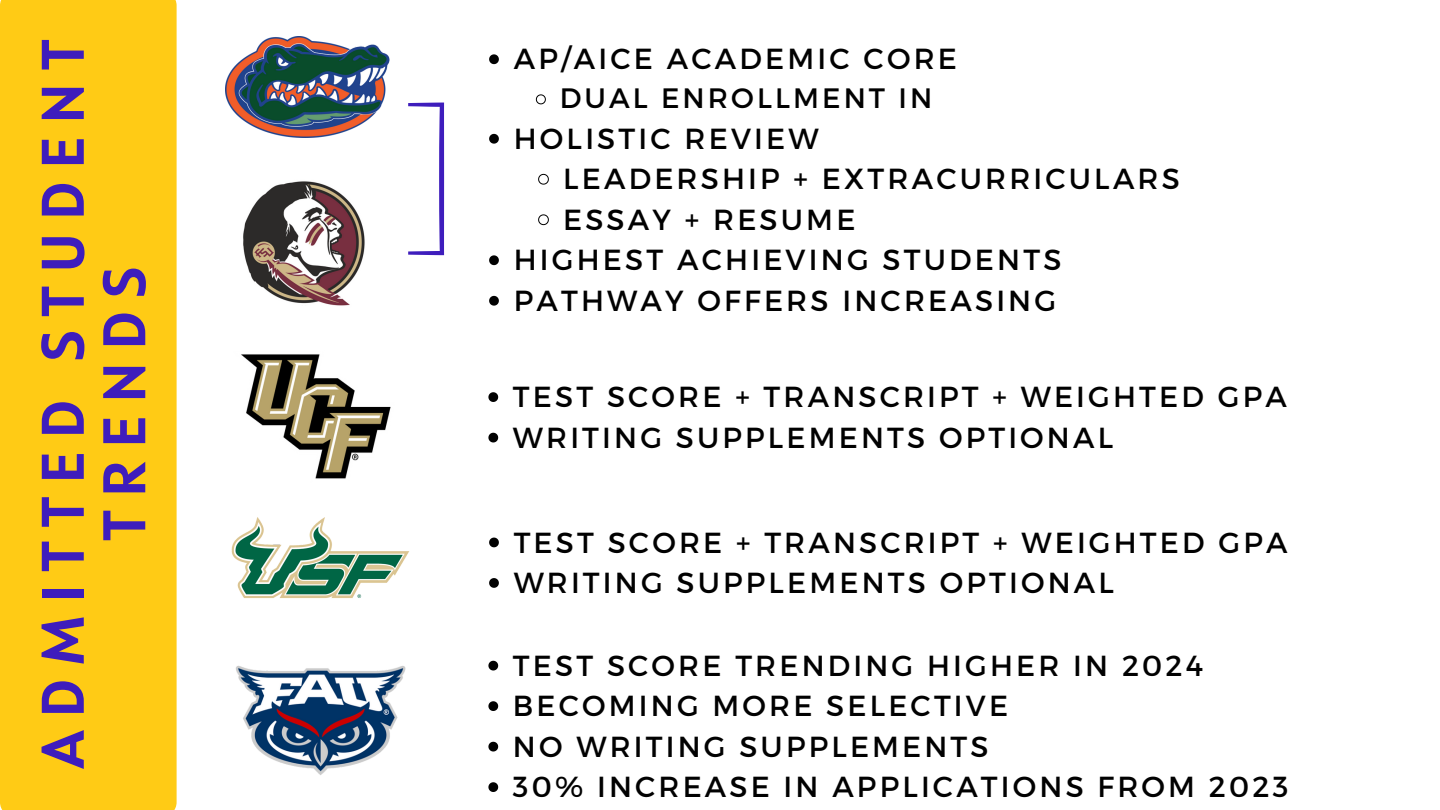
<style>
.page{position:relative;width:1440px;height:810px;background:#fff}
.page>*{position:absolute;margin:0;border:0;box-sizing:border-box;transform-origin:0 0}
.t1{font:700 60px/61.5px "Squad";letter-spacing:.215em;color:#3e1dbc;text-align:center}
.t2{font:29px "Montserrat";letter-spacing:.11em;color:#010101}
.t3{font:28px "Montserrat";letter-spacing:.11em;color:#010101}
</style>
<div class="page">
<div style="left:0;top:0;width:177px;height:810px;background:#ffcb15"></div>
<img style="left:241px;top:354px;width:150px;height:125px">
<img style="left:231px;top:517px;width:179px;height:82px">
<img style="left:226px;top:37px;width:163px;height:101px">
<img style="left:243px;top:181px;width:122px;height:125px">
<img style="left:236px;top:666px;width:170px;height:109px">
<svg style="left:408px;top:103px;width:36px;height:152px"></svg>
<svg style="left:488px;top:661px;width:10px;height:10px"></svg>
<svg style="left:488px;top:701px;width:10px;height:10px"></svg>
<svg style="left:488px;top:742px;width:10px;height:10px"></svg>
<svg style="left:488px;top:782px;width:10px;height:10px"></svg>
<svg style="left:489px;top:54px;width:10px;height:10px"></svg>
<svg style="left:536px;top:94px;width:10px;height:11px"></svg>
<svg style="left:489px;top:134px;width:10px;height:10px"></svg>
<svg style="left:538px;top:174px;width:11px;height:11px"></svg>
<svg style="left:538px;top:214px;width:11px;height:11px"></svg>
<svg style="left:489px;top:255px;width:10px;height:10px"></svg>
<svg style="left:489px;top:296px;width:10px;height:10px"></svg>
<svg style="left:488px;top:392px;width:10px;height:10px"></svg>
<svg style="left:488px;top:433px;width:10px;height:9px"></svg>
<svg style="left:489px;top:538px;width:10px;height:9px"></svg>
<svg style="left:489px;top:578px;width:10px;height:10px"></svg>
<p class="t1" style="left:37px;top:769px;width:731px;rotate:-90deg">ADMITTED STUDENT<br>TRENDS</p>
<p class="t2" style="left:514px;top:40px;width:445px">AP/AICE ACADEMIC CORE</p>
<p class="t3" style="left:560px;top:80px;width:374px">DUAL ENROLLMENT IN</p>
<p class="t2" style="left:514px;top:120px;width:306px">HOLISTIC REVIEW</p>
<p class="t2" style="left:563px;top:160px;width:618px">LEADERSHIP + EXTRACURRICULARS</p>
<p class="t2" style="left:563px;top:201px;width:294px">ESSAY + RESUME</p>
<p class="t2" style="left:514px;top:241px;width:549px">HIGHEST ACHIEVING STUDENTS</p>
<p class="t2" style="left:514px;top:282px;width:544px">PATHWAY OFFERS INCREASING</p>
<p class="t2" style="left:513px;top:378px;width:775px">TEST SCORE + TRANSCRIPT + WEIGHTED GPA</p>
<p class="t2" style="left:513px;top:419px;width:602px">WRITING SUPPLEMENTS OPTIONAL</p>
<p class="t2" style="left:514px;top:523px;width:775px">TEST SCORE + TRANSCRIPT + WEIGHTED GPA</p>
<p class="t2" style="left:514px;top:564px;width:602px">WRITING SUPPLEMENTS OPTIONAL</p>
<p class="t2" style="left:513px;top:647px;width:692px">TEST SCORE TRENDING HIGHER IN 2024</p>
<p class="t2" style="left:513px;top:687px;width:497px">BECOMING MORE SELECTIVE</p>
<p class="t2" style="left:513px;top:728px;width:477px">NO WRITING SUPPLEMENTS</p>
<p class="t2" style="left:513px;top:768px;width:777px">30% INCREASE IN APPLICATIONS FROM 2023</p>
</div>
